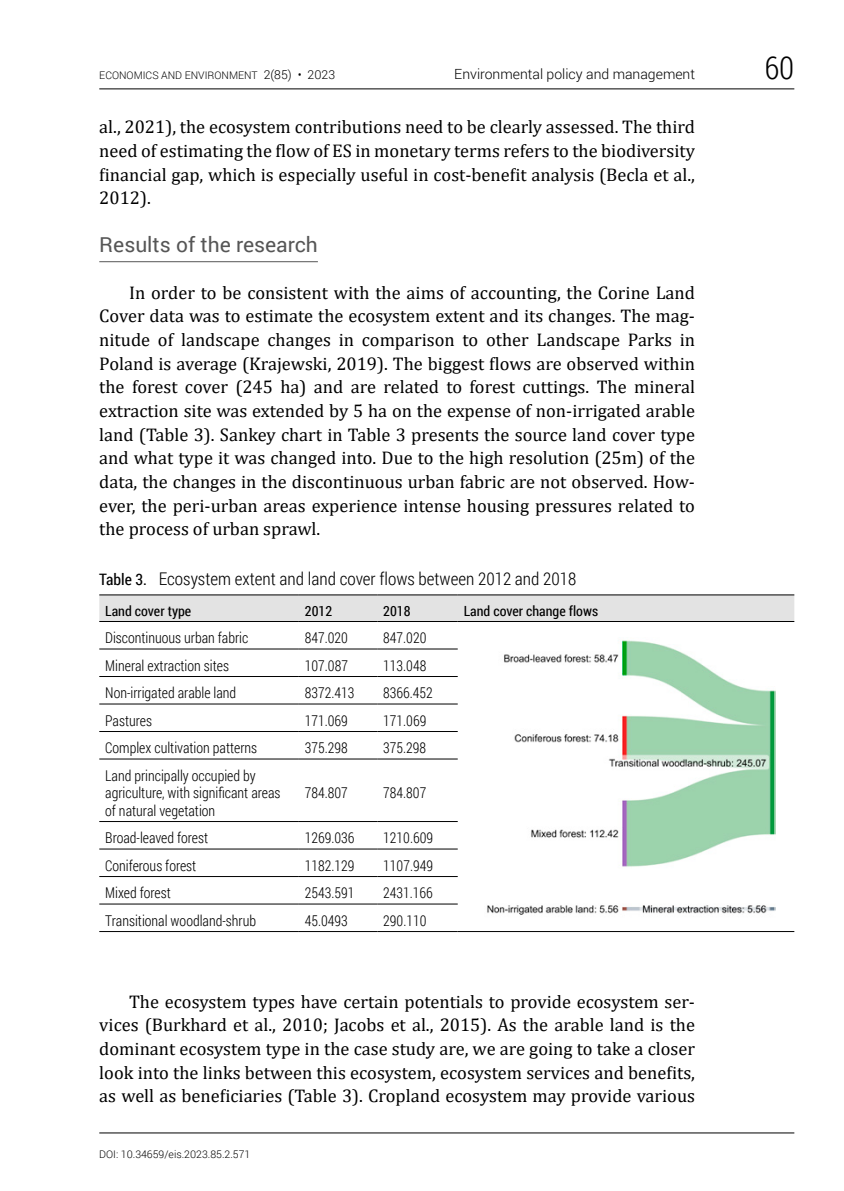
<style>
.page{position:relative;width:844px;height:1191px;background:#fff}
.page>*{position:absolute;margin:0;border:0;box-sizing:border-box;transform-origin:0 0}
.t1{font:300 31.5px "Roboto Condensed";color:#000}
.t2{font:21px "Roboto";color:#565656}
.t3{font:18.38px/23.6px "Cambria";color:#000;text-align:justify}
.t4{font:300 17.5px "Roboto Condensed";color:#000}
.t5{font:300 14.88px/17.5px "Roboto Condensed";color:#000;scale:.95 1}
.t6{font:14px "Roboto Condensed";color:#000}
.t7{font:300 14px "Roboto";color:#000}
.t8{font:300 10.5px "Roboto";color:#000}
.s1{font-size:12.25px}
.s2{font-weight:400;font-size:15.75px}
</style>
<div class="page">
<hr style="left:99px;top:89px;width:695px;height:1px;background:#000">
<hr style="left:99px;top:1132px;width:695px;height:1px;background:#000">
<hr style="left:99px;top:261px;width:219px;height:1px;background:#565656">
<div style="left:99px;top:595px;width:695px;height:26px;background:#e3e3e3"></div>
<hr style="left:99px;top:594px;width:200px;height:1px;background:#000">
<hr style="left:299px;top:594px;width:78px;height:1px;background:#000">
<hr style="left:377px;top:594px;width:80px;height:1px;background:#000">
<hr style="left:457px;top:594px;width:337px;height:1px;background:#000">
<hr style="left:99px;top:621px;width:200px;height:1px;background:#000">
<hr style="left:299px;top:621px;width:78px;height:1px;background:#000">
<hr style="left:377px;top:621px;width:80px;height:1px;background:#000">
<hr style="left:457px;top:621px;width:337px;height:1px;background:#000">
<hr style="left:99px;top:648px;width:200px;height:1px;background:#000">
<hr style="left:299px;top:648px;width:78px;height:1px;background:#000">
<hr style="left:377px;top:648px;width:80px;height:1px;background:#000">
<hr style="left:99px;top:676px;width:200px;height:1px;background:#000">
<hr style="left:299px;top:676px;width:78px;height:1px;background:#000">
<hr style="left:377px;top:676px;width:80px;height:1px;background:#000">
<hr style="left:99px;top:703px;width:200px;height:1px;background:#000">
<hr style="left:299px;top:703px;width:78px;height:1px;background:#000">
<hr style="left:377px;top:703px;width:80px;height:1px;background:#000">
<hr style="left:99px;top:731px;width:200px;height:1px;background:#000">
<hr style="left:299px;top:731px;width:78px;height:1px;background:#000">
<hr style="left:377px;top:731px;width:80px;height:1px;background:#000">
<hr style="left:99px;top:758px;width:200px;height:1px;background:#000">
<hr style="left:299px;top:758px;width:78px;height:1px;background:#000">
<hr style="left:377px;top:758px;width:80px;height:1px;background:#000">
<hr style="left:99px;top:821px;width:200px;height:1px;background:#000">
<hr style="left:299px;top:821px;width:78px;height:1px;background:#000">
<hr style="left:377px;top:821px;width:80px;height:1px;background:#000">
<hr style="left:99px;top:848px;width:200px;height:1px;background:#000">
<hr style="left:299px;top:848px;width:78px;height:1px;background:#000">
<hr style="left:377px;top:848px;width:80px;height:1px;background:#000">
<hr style="left:99px;top:876px;width:200px;height:1px;background:#000">
<hr style="left:299px;top:876px;width:78px;height:1px;background:#000">
<hr style="left:377px;top:876px;width:80px;height:1px;background:#000">
<hr style="left:99px;top:903px;width:200px;height:1px;background:#000">
<hr style="left:299px;top:903px;width:78px;height:1px;background:#000">
<hr style="left:377px;top:903px;width:80px;height:1px;background:#000">
<hr style="left:99px;top:931px;width:200px;height:1px;background:#000">
<hr style="left:299px;top:931px;width:78px;height:1px;background:#000">
<hr style="left:377px;top:931px;width:80px;height:1px;background:#000">
<hr style="left:457px;top:931px;width:337px;height:1px;background:#000">
<img style="left:487px;top:640px;width:288px;height:275px">
<p class="t8" style="left:99px;top:68px;width:237px">ECONOMICS AND ENVIRONMENT <span class="s1">2(85) • 2023</span></p>
<p class="t7" style="left:454px;top:65px;width:242px">Environmental policy and management</p>
<p class="t3" style="left:99px;top:115px;width:597px">al., 2021), the ecosystem contributions need to be clearly assessed. The third need of estimating the flow of ES in monetary terms refers to the biodiversity financial gap, which is especially useful in cost-benefit analysis (Becla et al., 2012).</p>
<p class="t2" style="left:99px;top:229px;width:220px">Results of the research</p>
<p class="t3" style="left:99px;top:281px;width:597px;text-indent:30px">In order to be consistent with the aims of accounting, the Corine Land Cover data was to estimate the ecosystem extent and its changes. The mag&shy;nitude of landscape changes in comparison to other Landscape Parks in Poland is average (Krajewski, 2019). The biggest flows are observed within the forest cover (245 ha) and are related to forest cuttings. The mineral extraction site was extended by 5 ha on the expense of non-irrigated arable land (Table 3). Sankey chart in Table 3 presents the source land cover type and what type it was changed into. Due to the high resolution (25m) of the data, the changes in the discontinuous urban fabric are not observed. How&shy;ever, the peri-urban areas experience intense housing pressures related to the process of urban sprawl.</p>
<p class="t4" style="left:99px;top:566px;width:478px"><span class="s2">Table 3.</span> Ecosystem extent and land cover flows between 2012 and 2018</p>
<p class="t6" style="left:105px;top:601px;width:87px">Land cover type</p>
<p class="t6" style="left:305px;top:601px;width:29px">2012</p>
<p class="t6" style="left:383px;top:601px;width:29px">2018</p>
<p class="t6" style="left:463px;top:601px;width:136px">Land cover change flows</p>
<p class="t5" style="left:105px;top:628px;width:152px">Discontinuous urban fabric</p>
<p class="t5" style="left:305px;top:628px;width:47px">847.020</p>
<p class="t5" style="left:383px;top:628px;width:47px">847.020</p>
<p class="t5" style="left:105px;top:656px;width:132px">Mineral extraction sites</p>
<p class="t5" style="left:305px;top:656px;width:47px">107.087</p>
<p class="t5" style="left:383px;top:656px;width:47px">113.048</p>
<p class="t5" style="left:105px;top:683px;width:139px">Non-irrigated arable land</p>
<p class="t5" style="left:305px;top:683px;width:54px">8372.413</p>
<p class="t5" style="left:383px;top:683px;width:54px">8366.452</p>
<p class="t5" style="left:105px;top:711px;width:51px">Pastures</p>
<p class="t5" style="left:305px;top:711px;width:47px">171.069</p>
<p class="t5" style="left:383px;top:711px;width:47px">171.069</p>
<p class="t5" style="left:105px;top:738px;width:161px">Complex cultivation patterns</p>
<p class="t5" style="left:305px;top:738px;width:47px">375.298</p>
<p class="t5" style="left:383px;top:738px;width:47px">375.298</p>
<p class="t5" style="left:105px;top:766px;width:186px">Land principally occupied by agriculture, with significant areas of natural vegetation</p>
<p class="t5" style="left:305px;top:783px;width:47px">784.807</p>
<p class="t5" style="left:383px;top:783px;width:47px">784.807</p>
<p class="t5" style="left:105px;top:828px;width:110px">Broad-leaved forest</p>
<p class="t5" style="left:305px;top:828px;width:54px">1269.036</p>
<p class="t5" style="left:383px;top:828px;width:54px">1210.609</p>
<p class="t5" style="left:105px;top:856px;width:97px">Coniferous forest</p>
<p class="t5" style="left:305px;top:856px;width:54px">1182.129</p>
<p class="t5" style="left:383px;top:856px;width:54px">1107.949</p>
<p class="t5" style="left:105px;top:883px;width:70px">Mixed forest</p>
<p class="t5" style="left:305px;top:883px;width:54px">2543.591</p>
<p class="t5" style="left:383px;top:883px;width:54px">2431.166</p>
<p class="t5" style="left:105px;top:911px;width:160px">Transitional woodland-shrub</p>
<p class="t5" style="left:305px;top:911px;width:47px">45.0493</p>
<p class="t5" style="left:383px;top:911px;width:47px">290.110</p>
<p class="t3" style="left:99px;top:989px;width:597px;text-indent:30px">The ecosystem types have certain potentials to provide ecosystem ser&shy;vices (Burkhard et al., 2010; Jacobs et al., 2015). As the arable land is the dominant ecosystem type in the case study are, we are going to take a closer look into the links between this ecosystem, ecosystem services and benefits, as well as beneficiaries (Table 3). Cropland ecosystem may provide various</p>
<p class="t8" style="left:99px;top:1147px;width:152px">DOI: 10.34659/eis.2023.85.2.571</p>
<h1 class="t1" style="left:764px;top:46px;width:31px">60</h1>
</div>
